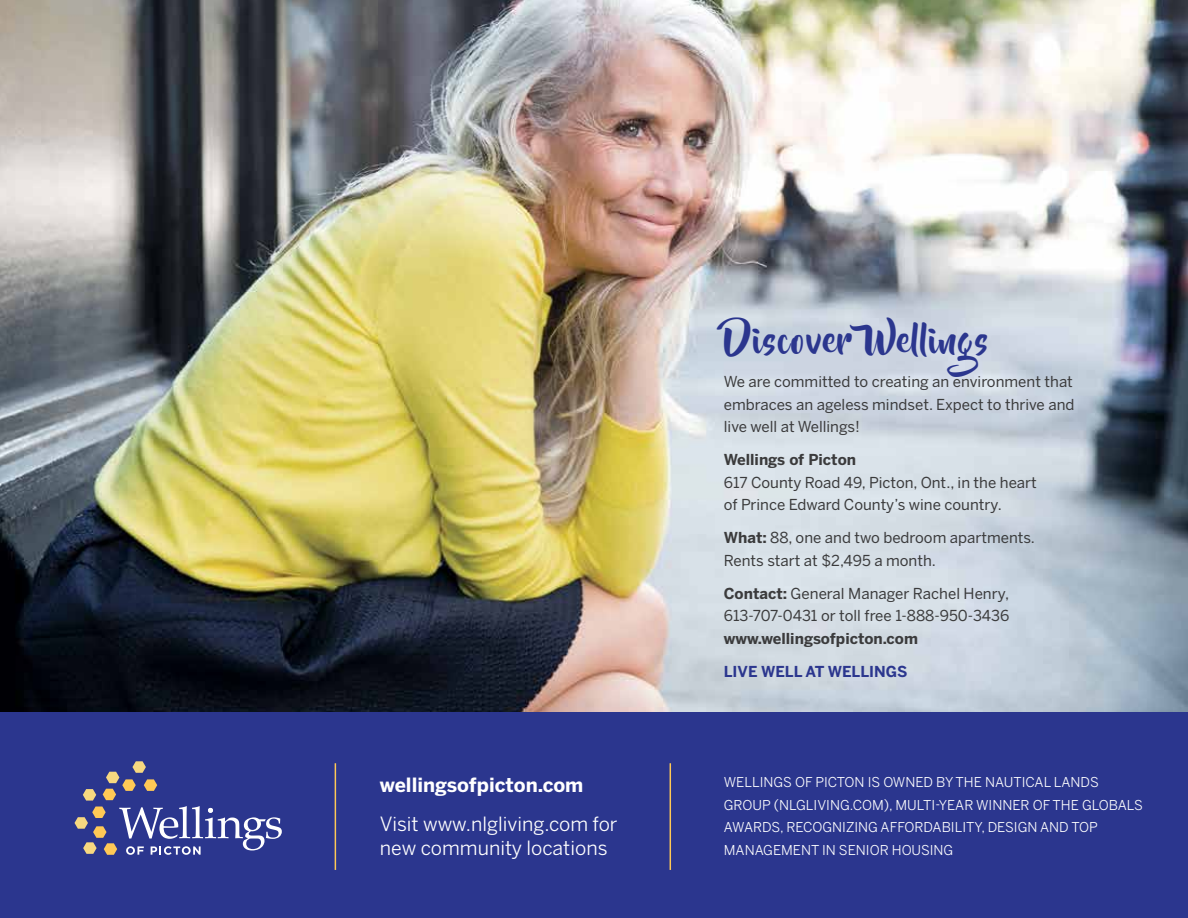
<style>
.page{position:relative;width:1188px;height:918px;background:#fff}
.page>*{position:absolute;margin:0;border:0;box-sizing:border-box;transform-origin:0 0}
.t1{font:36px "Beyond The Mountains";letter-spacing:.03em;color:#2b368e}
.t2{font:19.5px/24px "Benton Sans";color:#fff}
.t3{font:700 19.5px "Benton Sans";color:#fff}
.t4{font:15px/22.5px "Benton Sans";color:#3b3b3c}
.t5{font:700 15px "Benton Sans";color:#3b3b3c}
.t6{font:700 15px "Benton Sans";color:#2b368e}
.t7{font:13.5px/22.5px "Benton Sans";color:#fff}
.s1{font-weight:700}
</style>
<div class="page">
<img style="left:0;top:0;width:1188px;height:713px">
<div style="left:0;top:713px;width:1188px;height:205px;background:#2b368e"></div>
<svg style="left:75px;top:761px;width:207px;height:94px"></svg>
<hr style="left:335px;top:763px;width:1px;height:107px;background:#ffc956">
<hr style="left:670px;top:763px;width:1px;height:107px;background:#ffc956">
<h2 class="t3" style="left:380px;top:773px;width:205px">wellingsofpicton.com</h2>
<h2 class="t2" style="left:380px;top:812px;width:239px">Visit www.nlgliving.com for new community locations</h2>
<h1 class="t1" style="left:724px;top:321px;width:266px">Discover Wellings</h1>
<p class="t4" style="left:724px;top:371px;width:352px;text-align:justify">We are committed to creating an environment that embraces an ageless mindset. Expect to thrive and live well at Wellings!</p>
<p class="t5" style="left:724px;top:450px;width:134px">Wellings of Picton</p>
<p class="t4" style="left:724px;top:471px;width:315px">617 County Road 49, Picton, Ont., in the heart of Prince Edward County’s wine country.</p>
<p class="t4" style="left:724px;top:527px;width:313px"><span class="s1">What:</span> 88, one and two bedroom apartments.<br>Rents start at $2,495 a month.</p>
<p class="t4" style="left:724px;top:582px;width:287px"><span class="s1">Contact:</span> General Manager Rachel Henry,<br>613-707-0431 or toll free 1-888-950-3436</p>
<p class="t5" style="left:724px;top:629px;width:196px">www.wellingsofpicton.com</p>
<p class="t6" style="left:724px;top:662px;width:185px">LIVE WELL AT WELLINGS</p>
<p class="t7" style="left:724px;top:771px;width:421px">WELLINGS OF PICTON IS OWNED BY THE NAUTICAL LANDS GROUP (NLGLIVING.COM), MULTI-YEAR WINNER OF THE GLOBALS AWARDS, RECOGNIZING AFFORDABILITY, DESIGN AND TOP MANAGEMENT IN SENIOR HOUSING</p>
</div>
